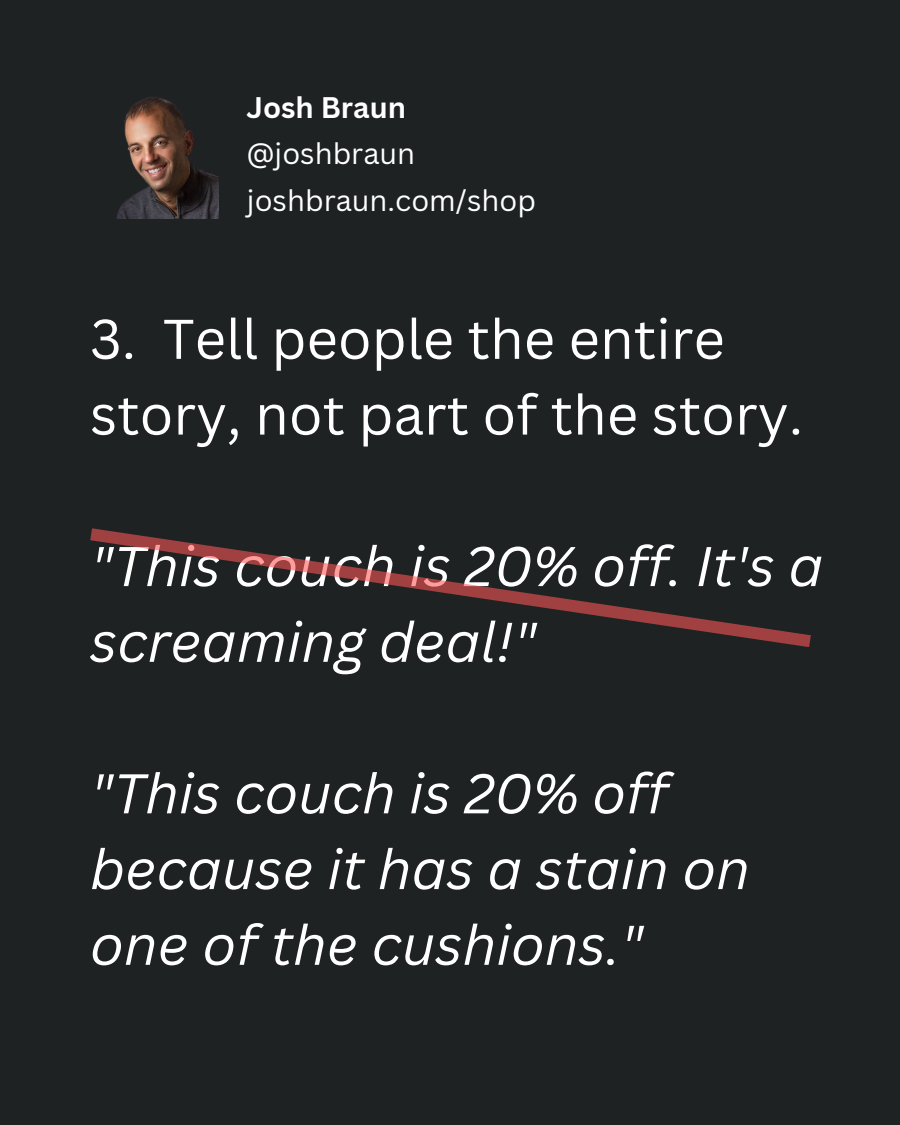
<style>
.page{position:relative;width:900px;height:1125px;background:#1e2223}
.page>*{position:absolute;margin:0;border:0;box-sizing:border-box;transform-origin:0 0}
.t1{font:italic 54.6px/75.8px "Canva Sans";color:#fff}
.t2{font:54.6px/75.8px "Canva Sans";color:#fff}
.t3{font:29px "Canva Sans";color:#fff}
.t4{font:700 29px "Canva Sans";color:#fff}
</style>
<div class="page">
<img style="left:116px;top:97px;width:102px;height:121px">
<svg style="left:90px;top:528px;width:721px;height:119px"></svg>
<p class="t4" style="left:246px;top:87px;width:161px">Josh Braun</p>
<p class="t3" style="left:246px;top:134px;width:170px">@joshbraun</p>
<p class="t3" style="left:247px;top:180px;width:291px">joshbraun.com/shop</p>
<p class="t2" style="left:90px;top:300px;width:715px">3. Tell people the entire story, not part of the story.</p>
<p class="t1" style="left:90px;top:527px;width:735px">"This couch is 20% off. It's a screaming deal!"</p>
<p class="t1" style="left:90px;top:754px;width:661px">"This couch is 20% off because it has a stain on one of the cushions."</p>
</div>
